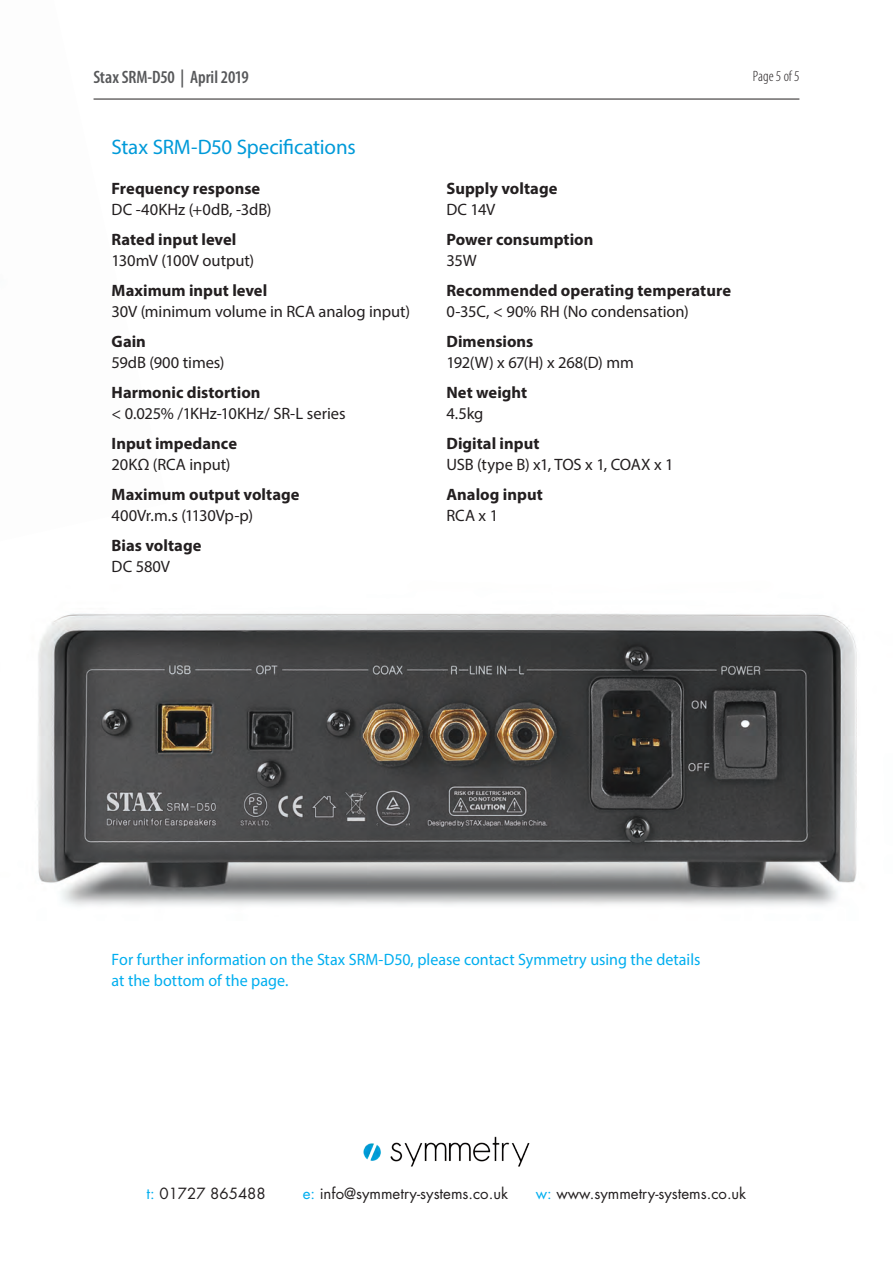
<style>
.page{position:relative;width:893px;height:1263px;background:#fff}
.page>*{position:absolute;margin:0;border:0;box-sizing:border-box;transform-origin:0 0}
.t1{font:21px "Myriad Pro";letter-spacing:-.01em;color:#009ad9}
.t2{font:600 condensed 18px "Myriad Pro";letter-spacing:-.01em;color:#57585a}
.t3{font:16.5px "Myriad Pro";letter-spacing:-.005em;color:#231f20}
.t4{font:700 16.5px "Myriad Pro";color:#231f20}
.t5{font:16.5px/21px "Myriad Pro";color:#00aeef}
.t6{font:16.5px "Myriad Pro";letter-spacing:-.025em;color:#231f20}
.t7{font:15px "Futura";color:#231f20}
.t8{font:300 condensed 15px "Myriad Pro";color:#231f20}
.s1{color:#00aeef}
</style>
<div class="page">
<img style="left:37px;top:613px;width:820px;height:293px">
<img style="left:363px;top:1136px;width:167px;height:31px">
<hr style="left:94px;top:99px;width:705px;height:1px;background:#231f20">
<p class="t2" style="left:93px;top:66px;width:157px">Stax SRM-D50 | April 2019</p>
<p class="t8" style="left:753px;top:68px;width:48px">Page 5 of 5</p>
<p class="t1" style="left:112px;top:134px;width:246px">Stax SRM-D50 Specifications</p>
<p class="t4" style="left:112px;top:178px;width:150px">Frequency response</p>
<p class="t3" style="left:112px;top:199px;width:162px">DC -40KHz (+0dB, -3dB)</p>
<p class="t4" style="left:112px;top:229px;width:126px">Rated input level</p>
<p class="t3" style="left:112px;top:250px;width:144px">130mV (100V output)</p>
<p class="t4" style="left:112px;top:280px;width:157px">Maximum input level</p>
<p class="t3" style="left:112px;top:301px;width:300px">30V (minimum volume in RCA analog input)</p>
<p class="t4" style="left:112px;top:331px;width:36px">Gain</p>
<p class="t3" style="left:112px;top:352px;width:114px">59dB (900 times)</p>
<p class="t4" style="left:112px;top:382px;width:150px">Harmonic distortion</p>
<p class="t3" style="left:112px;top:403px;width:235px">&lt; 0.025% /1KHz-10KHz/ SR-L series</p>
<p class="t4" style="left:112px;top:433px;width:127px">Input impedance</p>
<p class="t3" style="left:112px;top:454px;width:121px">20KΩ (RCA input)</p>
<p class="t4" style="left:112px;top:484px;width:189px">Maximum output voltage</p>
<p class="t3" style="left:112px;top:505px;width:143px">400Vr.m.s (1130Vp-p)</p>
<p class="t4" style="left:112px;top:535px;width:91px">Bias voltage</p>
<p class="t3" style="left:112px;top:556px;width:60px">DC 580V</p>
<p class="t4" style="left:446px;top:178px;width:112px">Supply voltage</p>
<p class="t3" style="left:446px;top:199px;width:50px">DC 14V</p>
<p class="t4" style="left:446px;top:229px;width:149px">Power consumption</p>
<p class="t3" style="left:446px;top:250px;width:32px">35W</p>
<p class="t4" style="left:446px;top:280px;width:286px">Recommended operating temperature</p>
<p class="t3" style="left:446px;top:301px;width:244px">0-35C, &lt; 90% RH (No condensation)</p>
<p class="t4" style="left:446px;top:331px;width:88px">Dimensions</p>
<p class="t6" style="left:446px;top:352px;width:189px">192(W) x 67(H) x 268(D) mm</p>
<p class="t4" style="left:446px;top:382px;width:82px">Net weight</p>
<p class="t3" style="left:446px;top:403px;width:38px">4.5kg</p>
<p class="t4" style="left:446px;top:433px;width:94px">Digital input</p>
<p class="t3" style="left:446px;top:454px;width:229px">USB (type B) x1, TOS x 1, COAX x 1</p>
<p class="t4" style="left:446px;top:484px;width:98px">Analog input</p>
<p class="t3" style="left:446px;top:505px;width:53px">RCA x 1</p>
<p class="t5" style="left:112px;top:949px;width:590px">For further information on the Stax SRM-D50, please contact Symmetry using the details at the bottom of the page.</p>
<p class="t7" style="left:147px;top:1184px;width:121px"><span class="s1">t:</span> 01727 865488</p>
<p class="t7" style="left:303px;top:1184px;width:207px"><span class="s1">e:</span> info@symmetry-systems.co.uk</p>
<p class="t7" style="left:536px;top:1184px;width:212px"><span class="s1">w:</span> www.symmetry-systems.co.uk</p>
</div>
